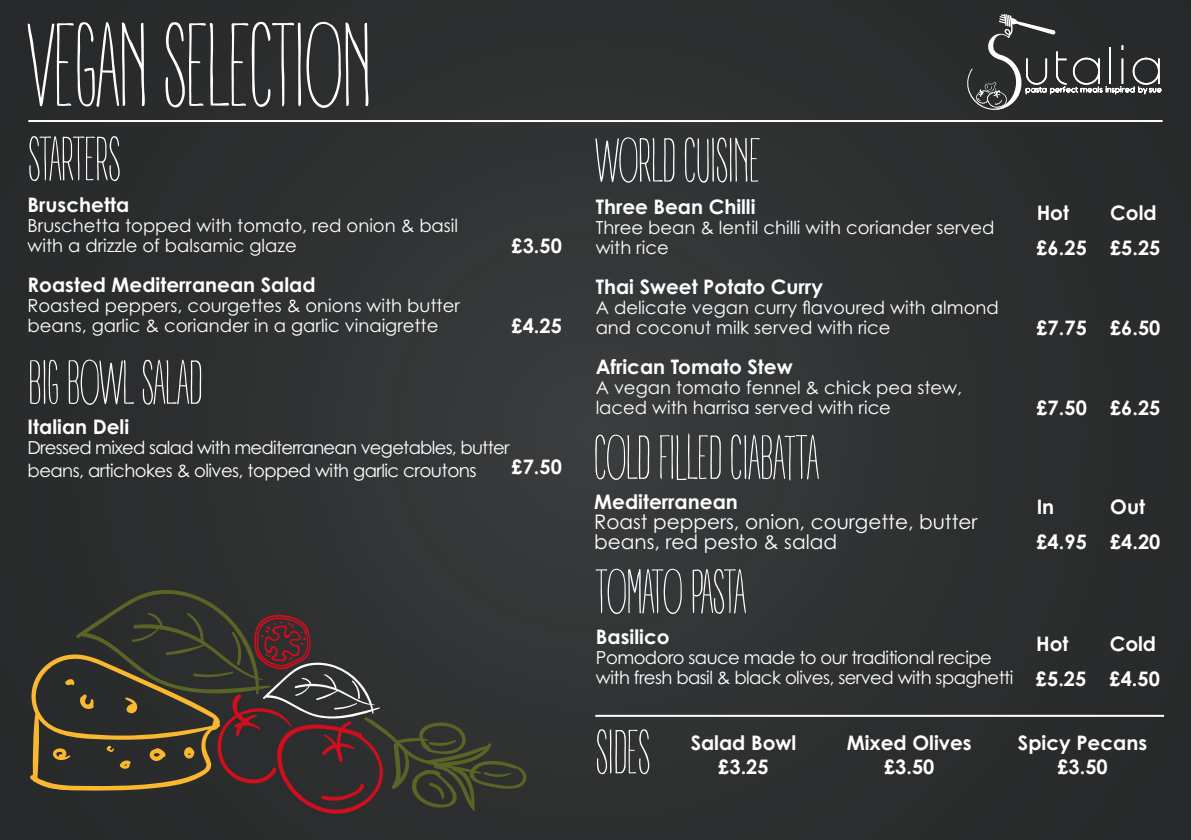
<style>
.page{position:relative;width:1191px;height:840px;background:#fff}
.page>*{position:absolute;margin:0;border:0;box-sizing:border-box;transform-origin:0 0}
.t1{font:700 20px "Century Gothic";color:#fff}
.t2{font:20px/20px "Century Gothic";color:#fff}
.t3{font:18px/20px "Century Gothic";color:#fff}
.t4{font:18px/22.8px "Century Gothic";letter-spacing:-.04em;color:#fff}
.t5{font:18px/20px "Century Gothic";letter-spacing:-.03em;color:#fff}
.s1{font-size:18.4px}
.s2{font-weight:700}
</style>
<div class="page">
<div style="left:0;top:0;width:1191px;height:839px;background:#2d2f30"></div>
<svg style="left:967px;top:14px;width:194px;height:96px"></svg>
<hr style="left:28px;top:120px;width:1134px;height:2px;background:#fff">
<svg style="left:30px;top:590px;width:497px;height:224px"></svg>
<svg style="left:28px;top:22px;width:340px;height:86px"></svg>
<svg style="left:29px;top:136px;width:91px;height:45px"></svg>
<svg style="left:30px;top:359px;width:171px;height:45px"></svg>
<svg style="left:597px;top:729px;width:52px;height:44px"></svg>
<svg style="left:595px;top:568px;width:151px;height:45px"></svg>
<svg style="left:595px;top:137px;width:164px;height:45px"></svg>
<svg style="left:595px;top:433px;width:224px;height:47px"></svg>
<hr style="left:595px;top:714px;width:569px;height:2px;background:#fff">
<p class="t1" style="left:28px;top:192px;width:103px">Bruschetta</p>
<p class="t3" style="left:28px;top:215px;width:432px">Bruschetta topped with tomato, red onion &amp; basil with a drizzle of balsamic glaze</p>
<p class="t1" style="left:28px;top:272px;width:289px">Roasted Mediterranean Salad</p>
<p class="t3" style="left:28px;top:295px;width:434px">Roasted peppers, courgettes &amp; onions with butter</p>
<p class="t3" style="left:28px;top:315px;width:412px">beans, garlic &amp; coriander in a garlic vinaigrette</p>
<p class="t1" style="left:511px;top:233px;width:52px">£3.50</p>
<p class="t1" style="left:511px;top:313px;width:52px">£4.25</p>
<p class="t1" style="left:28px;top:414px;width:103px">Italian Deli</p>
<p class="t4" style="left:28px;top:435px;width:483px">Dressed mixed salad with mediterranean vegetables, butter beans, artichokes &amp; olives, topped with garlic <span class="s1">croutons</span></p>
<p class="t1" style="left:511px;top:454px;width:52px">£7.50</p>
<p class="t1" style="left:595px;top:194px;width:161px">Three Bean Chilli</p>
<p class="t3" style="left:595px;top:217px;width:400px">Three bean &amp; lentil chilli with coriander served with rice</p>
<p class="t1" style="left:595px;top:274px;width:229px">Thai Sweet Potato Curry</p>
<p class="t3" style="left:595px;top:297px;width:404px">A delicate vegan curry flavoured with almond and coconut milk served with rice</p>
<p class="t1" style="left:595px;top:354px;width:198px">African Tomato Stew</p>
<p class="t3" style="left:595px;top:377px;width:368px">A vegan tomato fennel &amp; chick pea stew, laced with harrisa served with rice</p>
<p class="t1" style="left:1036px;top:200px;width:34px">Hot</p>
<p class="t1" style="left:1110px;top:200px;width:48px">Cold</p>
<p class="t1" style="left:1036px;top:235px;width:52px">£6.25</p>
<p class="t1" style="left:1110px;top:235px;width:52px">£5.25</p>
<p class="t1" style="left:1036px;top:315px;width:52px">£7.75</p>
<p class="t1" style="left:1110px;top:315px;width:52px">£6.50</p>
<p class="t1" style="left:1036px;top:395px;width:52px">£7.50</p>
<p class="t1" style="left:1110px;top:395px;width:52px">£6.25</p>
<p class="t2" style="left:594px;top:491px;width:385px"><span class="s2">Mediterranean<br></span>Roast peppers, onion, courgette, butter beans, red pesto &amp; salad</p>
<p class="t1" style="left:1036px;top:494px;width:19px">In</p>
<p class="t1" style="left:1110px;top:494px;width:36px">Out</p>
<p class="t1" style="left:1036px;top:529px;width:52px">£4.95</p>
<p class="t1" style="left:1110px;top:529px;width:52px">£4.20</p>
<p class="t1" style="left:596px;top:624px;width:75px">Basilico</p>
<p class="t5" style="left:596px;top:647px;width:419px">Pomodoro sauce made to our traditional recipe with fresh basil &amp; black olives, served with spaghetti</p>
<p class="t1" style="left:1036px;top:630px;width:34px">Hot</p>
<p class="t1" style="left:1109px;top:630px;width:48px">Cold</p>
<p class="t1" style="left:1036px;top:666px;width:52px">£5.25</p>
<p class="t1" style="left:1109px;top:666px;width:52px">£4.50</p>
<p class="t1" style="left:690px;top:729px;width:107px">Salad Bowl</p>
<p class="t1" style="left:718px;top:753px;width:52px">£3.25</p>
<p class="t1" style="left:847px;top:729px;width:126px">Mixed Olives</p>
<p class="t1" style="left:884px;top:753px;width:52px">£3.50</p>
<p class="t1" style="left:1018px;top:729px;width:131px">Spicy Pecans</p>
<p class="t1" style="left:1057px;top:753px;width:52px">£3.50</p>
</div>
